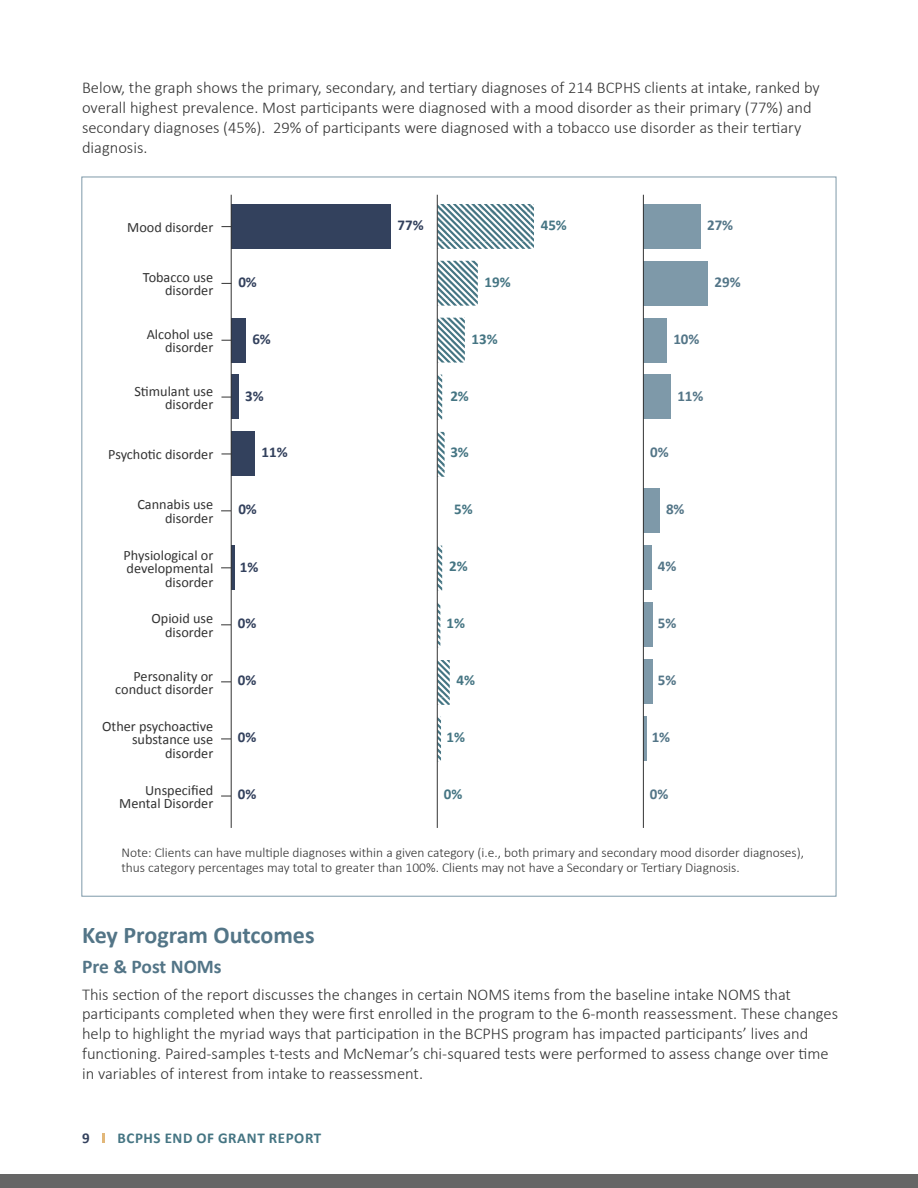
<style>
.page{position:relative;width:918px;height:1188px;background:#fff}
.page>*{position:absolute;margin:0;border:0;box-sizing:border-box;transform-origin:0 0}
.t1{font:700 24px "Calibri";color:#537587}
.t2{font:700 19.5px "Calibri";color:#537587}
.t3{font:300 16.5px/19.8px "Calibri";color:#333}
.t4{font:700 15px "Calibri";letter-spacing:.04em;color:#457583}
.t5{font:700 15px "Calibri";color:#537587}
.t6{font:700 15px "Calibri";color:#33415d}
.t7{font:14.25px/13.5px "Calibri";color:#333;text-align:right}
.t8{font:300 13.5px/15px "Calibri";color:#333}
</style>
<div class="page">
<div style="left:0;top:1175px;width:918px;height:13px;background:#666"></div>
<svg style="left:102px;top:1133px;width:3px;height:10px"></svg>
<img style="left:82px;top:177px;width:754px;height:658px">
<p class="t3" style="left:82px;top:78px;width:739px">Below, the graph shows the primary, secondary, and tertiary diagnoses of 214 BCPHS clients at intake, ranked by overall highest prevalence. Most participants were diagnosed with a mood disorder as their primary (77%) and secondary diagnoses (45%). 29% of participants were diagnosed with a tobacco use disorder as their tertiary diagnosis.</p>
<p class="t7" style="left:127px;top:220px;width:88px">Mood disorder</p>
<p class="t7" style="left:143px;top:270px;width:72px">Tobacco use disorder</p>
<p class="t7" style="left:147px;top:327px;width:68px">Alcohol use disorder</p>
<p class="t7" style="left:134px;top:384px;width:80px">Stimulant use disorder</p>
<p class="t6" style="left:238px;top:272px;width:20px">0%</p>
<p class="t6" style="left:252px;top:328px;width:20px">6%</p>
<p class="t6" style="left:245px;top:385px;width:20px">3%</p>
<p class="t6" style="left:398px;top:214px;width:28px">77%</p>
<p class="t4" style="left:485px;top:272px;width:28px">19%</p>
<p class="t4" style="left:472px;top:328px;width:28px">13%</p>
<p class="t4" style="left:450px;top:385px;width:20px">2%</p>
<p class="t4" style="left:541px;top:214px;width:28px">45%</p>
<p class="t5" style="left:707px;top:214px;width:28px">27%</p>
<p class="t5" style="left:715px;top:272px;width:28px">29%</p>
<p class="t5" style="left:673px;top:328px;width:28px">10%</p>
<p class="t5" style="left:677px;top:385px;width:28px">11%</p>
<p class="t6" style="left:262px;top:442px;width:28px">11%</p>
<p class="t4" style="left:450px;top:442px;width:20px">3%</p>
<p class="t5" style="left:650px;top:442px;width:20px">0%</p>
<p class="t7" style="left:108px;top:447px;width:107px">Psychotic disorder</p>
<p class="t7" style="left:137px;top:498px;width:77px">Cannabis use disorder</p>
<p class="t7" style="left:124px;top:548px;width:91px">Physiological or developmental disorder</p>
<p class="t7" style="left:151px;top:612px;width:63px">Opioid use disorder</p>
<p class="t7" style="left:115px;top:669px;width:100px">Personality or conduct disorder</p>
<p class="t7" style="left:102px;top:719px;width:113px">Other psychoactive substance use disorder</p>
<p class="t7" style="left:119px;top:783px;width:95px">Unspecified<br>Mental Disorder</p>
<p class="t8" style="left:121px;top:845px;width:684px">Note: Clients can have multiple diagnoses within a given category (i.e., both primary and secondary mood disorder diagnoses), thus category percentages may total to greater than 100%. Clients may not have a Secondary or Tertiary Diagnosis.</p>
<p class="t6" style="left:238px;top:499px;width:20px">0%</p>
<p class="t4" style="left:454px;top:499px;width:20px">5%</p>
<p class="t5" style="left:666px;top:499px;width:20px">8%</p>
<p class="t5" style="left:658px;top:556px;width:20px">4%</p>
<p class="t4" style="left:449px;top:556px;width:20px">2%</p>
<p class="t6" style="left:240px;top:556px;width:20px">1%</p>
<p class="t6" style="left:238px;top:613px;width:20px">0%</p>
<p class="t4" style="left:447px;top:613px;width:20px">1%</p>
<p class="t5" style="left:658px;top:613px;width:20px">5%</p>
<p class="t6" style="left:238px;top:670px;width:20px">0%</p>
<p class="t4" style="left:457px;top:670px;width:20px">4%</p>
<p class="t5" style="left:658px;top:670px;width:20px">5%</p>
<p class="t6" style="left:238px;top:727px;width:20px">0%</p>
<p class="t4" style="left:447px;top:727px;width:20px">1%</p>
<p class="t5" style="left:652px;top:727px;width:20px">1%</p>
<p class="t6" style="left:238px;top:784px;width:20px">0%</p>
<p class="t4" style="left:444px;top:784px;width:20px">0%</p>
<p class="t5" style="left:650px;top:784px;width:20px">0%</p>
<p class="t1" style="left:82px;top:918px;width:234px">Key Program Outcomes</p>
<p class="t2" style="left:82px;top:953px;width:141px">Pre &amp; Post NOMs</p>
<p class="t3" style="left:82px;top:984px;width:758px">This section of the report discusses the changes in certain NOMS items from the baseline intake NOMS that participants completed when they were first enrolled in the program to the 6-month reassessment. These changes help to highlight the myriad ways that participation in the BCPHS program has impacted participants’ lives and functioning. Paired-samples t-tests and McNemar’s chi-squared tests were performed to assess change over time in variables of interest from intake to reassessment.</p>
<p class="t6" style="left:82px;top:1127px;width:9px">9</p>
<p class="t4" style="left:117px;top:1127px;width:205px">BCPHS END OF GRANT REPORT</p>
</div>
